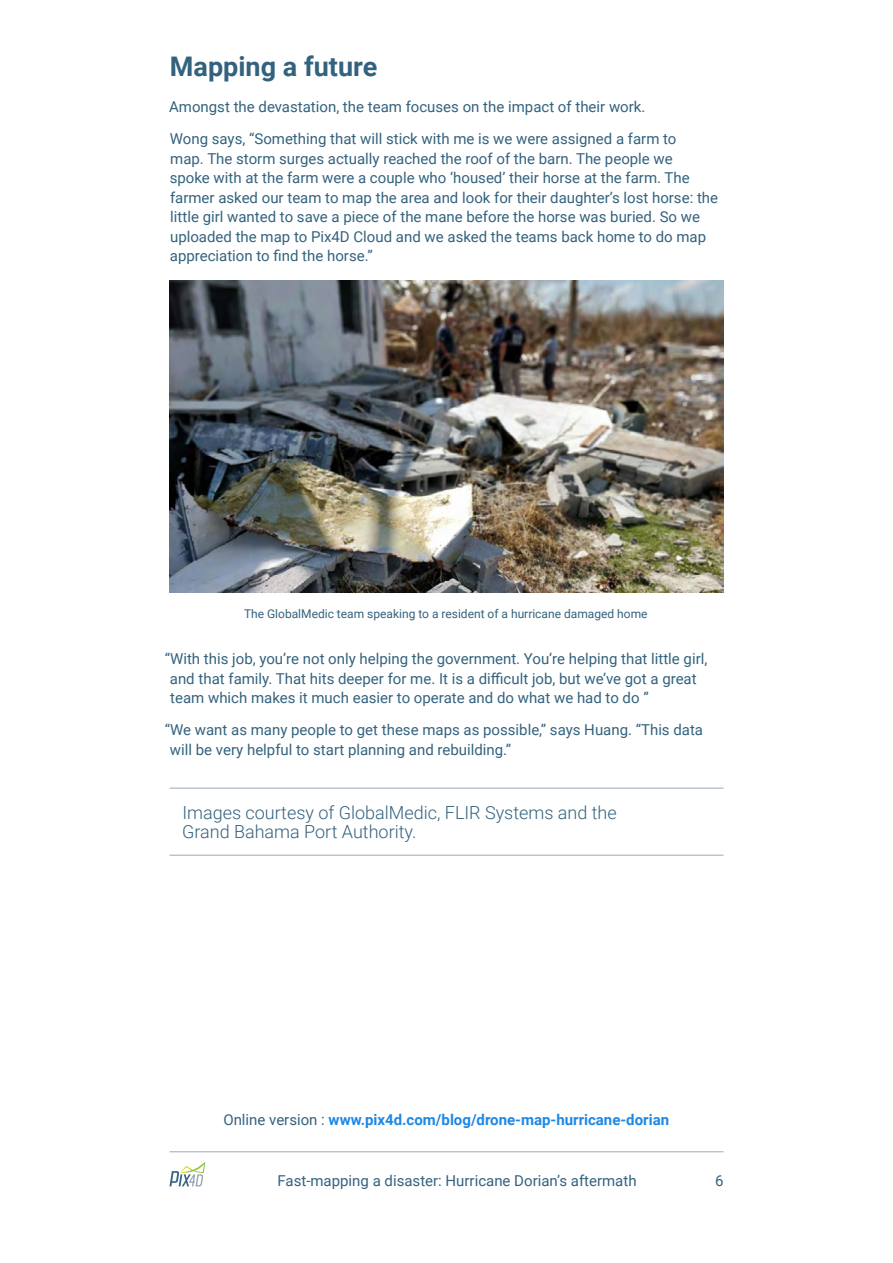
<style>
.page{position:relative;width:893px;height:1263px;background:#fff}
.page>*{position:absolute;margin:0;border:0;box-sizing:border-box;transform-origin:0 0}
.t1{font:700 27px "Roboto";color:#33627e}
.t2{font:300 18px/19.5px "Roboto";color:#33627e}
.t3{font:15px/19.5px "Roboto";color:#33627e}
.t4{font:700 15px "Roboto";color:#1e88e5}
.t5{font:12px "Roboto";color:#33627e}
.s1{font-weight:400;color:#33627e}
</style>
<div class="page">
<svg style="left:169px;top:1162px;width:36px;height:24px"></svg>
<hr style="left:169px;top:1151px;width:554px;height:1px;background:#9ca8ba">
<hr style="left:169px;top:788px;width:554px;height:1px;background:#9ca8ba">
<hr style="left:169px;top:855px;width:554px;height:1px;background:#9ca8ba">
<img style="left:169px;top:281px;width:554px;height:311px">
<h1 class="t1" style="left:170px;top:47px;width:209px">Mapping a future</h1>
<p class="t3" style="left:169px;top:90px;width:509px;line-height:32.2px">Amongst the devastation, the team focuses on the impact of their work.<br>Wong says, “Something that will stick with me is we were assigned a farm to</p>
<p class="t3" style="left:170px;top:148px;width:550px">map. The storm surges actually reached the roof of the barn. The people we<br>spoke with at the farm were a couple who ‘housed’ their horse at the farm. The farmer asked our team to map the area and look for their daughter’s lost horse: the little girl wanted to save a piece of the mane before the horse was buried. So we uploaded the map to Pix4D Cloud and we asked the teams back home to do map appreciation to find the horse.”</p>
<p class="t5" style="left:244px;top:605px;width:405px">The GlobalMedic team speaking to a resident of a hurricane damaged home</p>
<p class="t3" style="left:170px;top:648px;width:539px;text-indent:-5px">“With this job, you’re not only helping the government. You’re helping that little girl, and that family. That hits deeper for me. It is a difficult job, but we’ve got a great team which makes it much easier to operate and do what we had to do ”</p>
<p class="t3" style="left:170px;top:720px;width:535px;text-indent:-5px">“We want as many people to get these maps as possible,” says Huang. “This data will be very helpful to start planning and rebuilding.”</p>
<p class="t2" style="left:182px;top:802px;width:436px">Images courtesy of GlobalMedic, FLIR Systems and the<br>Grand Bahama Port Authority.</p>
<p class="t4" style="left:223px;top:1109px;width:447px"><span class="s1">Online version :</span> www.pix4d.com/blog/drone-map-hurricane-dorian</p>
<p class="t3" style="left:278px;top:1171px;width:361px">Fast-mapping a disaster: Hurricane Dorian’s aftermath</p>
<p class="t3" style="left:715px;top:1171px;width:10px">6</p>
</div>
